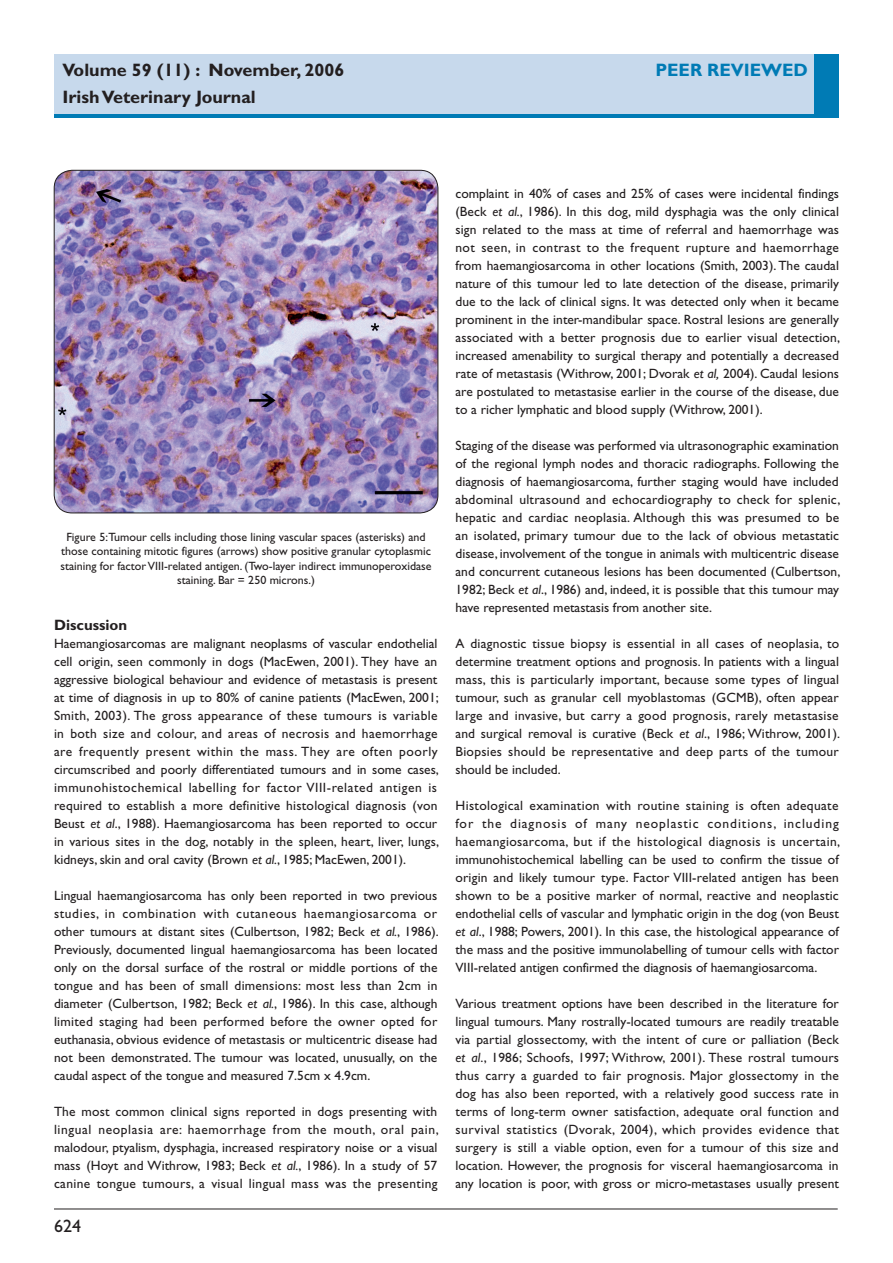
<style>
.page{position:relative;width:893px;height:1263px;background:#fff}
.page>*{position:absolute;margin:0;border:0;box-sizing:border-box;transform-origin:0 0}
.t1{font:700 18px "Gill Sans";color:#231f20}
.t2{font:700 18px "Gill Sans";color:#007bb5}
.t3{font:18px "Gill Sans";color:#231f20}
.t4{font:700 15px "Gill Sans";color:#231f20}
.t5{font:13.5px/18px "Gill Sans";color:#231f20;text-align:justify}
.t6{font:12px/14.4px "Gill Sans";color:#231f20;text-align:center}
.s1{font-style:italic}
</style>
<div class="page">
<div style="left:54px;top:54px;width:785px;height:64px;background:#007bb5"></div>
<div style="left:55px;top:54px;width:759px;height:60px;background:#c7d9ec"></div>
<hr style="left:54px;top:1208px;width:784px;height:1px;background:#231f20">
<img style="left:54px;top:170px;width:384px;height:343px">
<div style="left:54px;top:170px;width:384px;height:343px;border:1px solid #231f20;border-radius:18px"></div>
<h1 class="t1" style="left:63px;top:60px;width:283px">Volume 59 (11) : November, 2006</h1>
<h1 class="t2" style="left:655px;top:60px;width:154px">Peer reviewed</h1>
<h1 class="t1" style="left:63px;top:87px;width:195px">I rish Veterinary Journal</h1>
<p class="t6" style="left:60px;top:529px;width:373px">Figure 5:Tumour cells including those lining vascular spaces (asterisks) and those containing mitotic figures (arrows) show positive granular cytoplasmic staining for factor VIII-related antigen. (Two-layer indirect immunoperoxidase staining. Bar = 250 microns.)</p>
<p class="t4" style="left:54px;top:616px;width:75px">Discussion</p>
<p class="t5" style="left:54px;top:634px;width:387px;text-align:left">Haemangiosarcomas are malignant neoplasms of vascular endothelial cell origin, seen commonly in dogs (MacEwen, 2001). They have an aggressive biological behaviour and evidence of metastasis is present at time of diagnosis in up to 80% of canine patients (MacEwen, 2001; Smith, 2003). The gross appearance of these tumours is variable in both size and colour, and areas of necrosis and haemorrhage are frequently present within the mass. They are often poorly circumscribed and poorly differentiated tumours and in some cases, immunohistochemical labelling for factor VIII-related antigen is required to establish a more definitive histological diagnosis (von Beust <span class="s1">et al</span>., 1988). Haemangiosarcoma has been reported to occur in various sites in the dog, notably in the spleen, heart, liver, lungs, kidneys, skin and oral cavity (Brown <span class="s1">et al.</span>, 1985; MacEwen, 2001).</p>
<p class="t5" style="left:54px;top:886px;width:386px">Lingual haemangiosarcoma has only been reported in two previous studies, in combination with cutaneous haemangiosarcoma or other tumours at distant sites (Culbertson, 1982; Beck <span class="s1">et al.</span>, 1986).<br>Previously, documented lingual haemangiosarcoma has been located only on the dorsal surface of the rostral or middle portions of the tongue and has been of small dimensions: most less than 2cm in diameter (Culbertson, 1982; Beck <span class="s1">et al.</span>, 1986). In this case, although limited staging had been performed before the owner opted for euthanasia, obvious evidence of metastasis or multicentric disease had not been demonstrated. The tumour was located, unusually, on the caudal aspect of the tongue and measured 7.5cm x 4.9cm.</p>
<p class="t5" style="left:54px;top:1102px;width:386px">The most common clinical signs reported in dogs presenting with lingual neoplasia are: haemorrhage from the mouth, oral pain, malodour, ptyalism, dysphagia, increased respiratory noise or a visual mass (Hoyt and Withrow, 1983; Beck <span class="s1">et al.</span>, 1986). In a study of 57 canine tongue tumours, a visual lingual mass was the presenting</p>
<h1 class="t3" style="left:54px;top:1216px;width:28px">624</h1>
<p class="t5" style="left:455px;top:184px;width:386px">complaint in 40% of cases and 25% of cases were incidental findings (Beck <span class="s1">et al.</span>, 1986). In this dog, mild dysphagia was the only clinical sign related to the mass at time of referral and haemorrhage was not seen, in contrast to the frequent rupture and haemorrhage from haemangiosarcoma in other locations (Smith, 2003). The caudal nature of this tumour led to late detection of the disease, primarily due to the lack of clinical signs. It was detected only when it became prominent in the inter-mandibular space. Rostral lesions are generally associated with a better prognosis due to earlier visual detection, increased amenability to surgical therapy and potentially a decreased rate of metastasis (Withrow, 2001; Dvorak <span class="s1">et al,</span> 2004). Caudal lesions are postulated to metastasise earlier in the course of the disease, due to a richer lymphatic and blood supply (Withrow, 2001).</p>
<p class="t5" style="left:455px;top:436px;width:386px;text-align:left">Staging of the disease was performed via ultrasonographic examination of the regional lymph nodes and thoracic radiographs. Following the diagnosis of haemangiosarcoma, further staging would have included abdominal ultrasound and echocardiography to check for splenic, hepatic and cardiac neoplasia. Although this was presumed to be an isolated, primary tumour due to the lack of obvious metastatic disease, involvement of the tongue in animals with multicentric disease and concurrent cutaneous lesions has been documented (Culbertson, 1982; Beck <span class="s1">et al</span>., 1986) and, indeed, it is possible that this tumour may have represented metastasis from another site.</p>
<p class="t5" style="left:455px;top:634px;width:386px">A diagnostic tissue biopsy is essential in all cases of neoplasia, to determine treatment options and prognosis. In patients with a lingual mass, this is particularly important, because some types of lingual tumour, such as granular cell myoblastomas (GCMB), often appear large and invasive, but carry a good prognosis, rarely metastasise and surgical removal is curative (Beck <span class="s1">et al</span>., 1986; Withrow, 2001).<br>Biopsies should be representative and deep parts of the tumour should be included.</p>
<p class="t5" style="left:455px;top:796px;width:386px">Histological examination with routine staining is often adequate for the diagnosis of many neoplastic conditions, including haemangiosarcoma, but if the histological diagnosis is uncertain, immunohistochemical labelling can be used to confirm the tissue of origin and likely tumour type. Factor VIII-related antigen has been shown to be a positive marker of normal, reactive and neoplastic endothelial cells of vascular and lymphatic origin in the dog (von Beust <span class="s1">et al</span>., 1988; Powers, 2001). In this case, the histological appearance of the mass and the positive immunolabelling of tumour cells with factor VIII-related antigen confirmed the diagnosis of haemangiosarcoma.</p>
<p class="t5" style="left:455px;top:994px;width:385px">Various treatment options have been described in the literature for lingual tumours. Many rostrally-located tumours are readily treatable via partial glossectomy, with the intent of cure or palliation (Beck <span class="s1">et al</span>., 1986; Schoofs, 1997; Withrow, 2001). These rostral tumours thus carry a guarded to fair prognosis. Major glossectomy in the dog has also been reported, with a relatively good success rate in terms of long-term owner satisfaction, adequate oral function and survival statistics (Dvorak, 2004), which provides evidence that surgery is still a viable option, even for a tumour of this size and location. However, the prognosis for visceral haemangiosarcoma in any location is poor, with gross or micro-metastases usually present</p>
</div>
